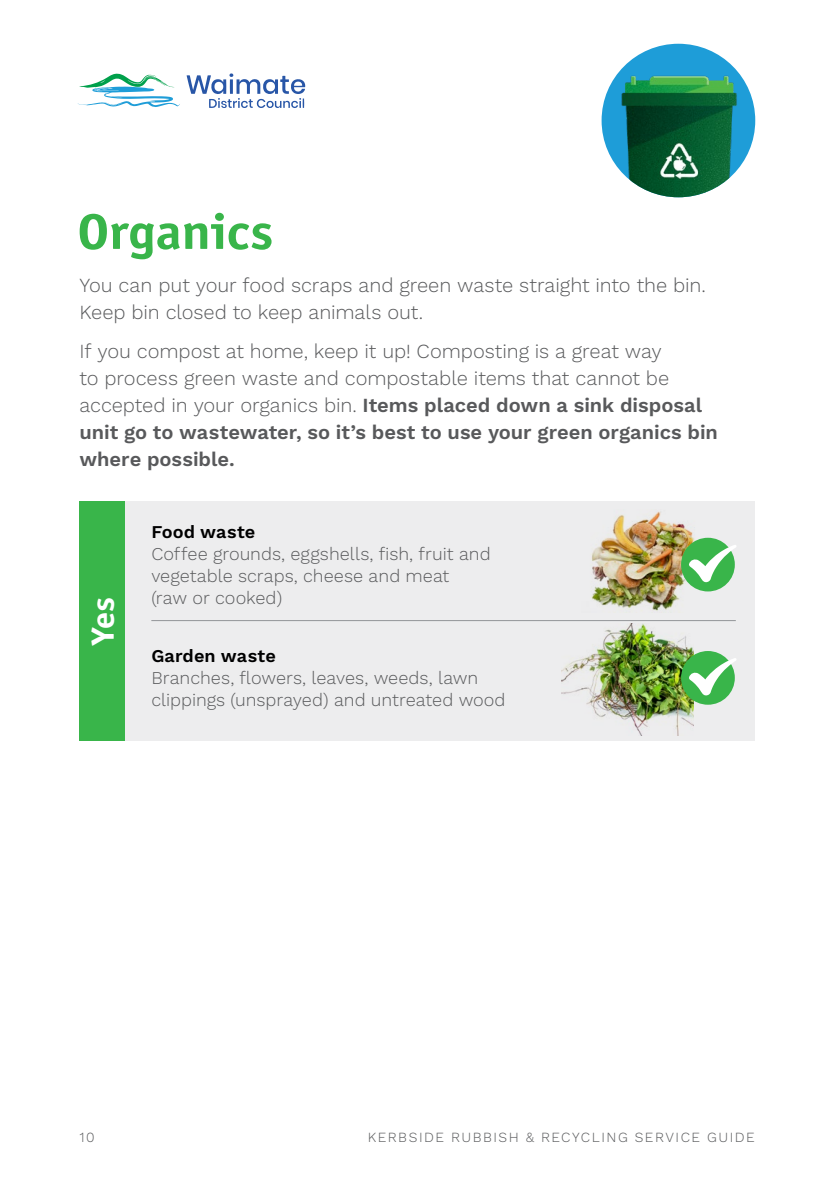
<style>
.page{position:relative;width:840px;height:1191px;background:#fff}
.page>*{position:absolute;margin:0;border:0;box-sizing:border-box;transform-origin:0 0}
.t1{font:700 50px "Officina Sans ITC Pro";color:#39b54a;scale:1.1 1}
.t2{font:700 32px "Officina Sans ITC Pro";color:#fff;scale:1.1 1}
.t3{font:300 20px/27px "Work Sans";letter-spacing:-.005em;color:#58595b}
.t4{font:300 18px/22px "Work Sans";color:#58595b}
.t5{font:600 18px "Work Sans";letter-spacing:.005em;color:#000}
.t6{font:300 14px "Work Sans";letter-spacing:.11em;color:#58595b}
.s1{font-weight:600}
</style>
<div class="page">
<svg style="left:186px;top:73px;width:119px;height:35px"></svg>
<svg style="left:78px;top:74px;width:102px;height:33px"></svg>
<div style="left:79px;top:501px;width:675px;height:239px;background:#ededee"></div>
<div style="left:79px;top:501px;width:46px;height:239px;background:#39b54a"></div>
<hr style="left:151px;top:620px;width:584px;height:1px;background:#939598">
<img style="left:601px;top:44px;width:153px;height:153px;border-radius:77px">
<img style="left:591px;top:511px;width:122px;height:100px">
<img style="left:561px;top:623px;width:132px;height:112px">
<div style="left:680px;top:538px;width:54px;height:53px;background:#39b54a;border-radius:50%"></div>
<svg style="left:688px;top:544px;width:48px;height:38px"></svg>
<div style="left:680px;top:651px;width:54px;height:53px;background:#39b54a;border-radius:50%"></div>
<svg style="left:688px;top:658px;width:48px;height:37px"></svg>
<h1 class="t1" style="left:77px;top:201px;width:179px">Organics</h1>
<p class="t3" style="left:79px;top:273px;width:627px">You can put your food scraps and green waste straight into the bin.<br>Keep bin closed to keep animals out.</p>
<p class="t3" style="left:79px;top:338px;width:639px">If you compost at home, keep it up! Composting is a great way<br>to process green waste and compostable items that cannot be accepted in your organics bin. <span class="s1">Items placed down a sink disposal unit go to wastewater, so it’s best to use your green organics bin where possible.</span></p>
<h2 class="t2" style="left:83px;top:645px;width:45px;rotate:-90deg">Yes</h2>
<p class="t5" style="left:151px;top:521px;width:105px">Food waste</p>
<p class="t4" style="left:151px;top:543px;width:340px">Coffee grounds, eggshells, fish, fruit and vegetable scraps, cheese and meat<br>(raw or cooked)</p>
<p class="t5" style="left:151px;top:645px;width:126px">Garden waste</p>
<p class="t4" style="left:151px;top:668px;width:355px">Branches, flowers, leaves, weeds, lawn clippings (unsprayed) and untreated wood</p>
<p class="t6" style="left:79px;top:1128px;width:17px">10</p>
<p class="t6" style="left:367px;top:1128px;width:388px">KERBSIDE RUBBISH &amp; RECYCLING SERVICE GUIDE</p>
</div>
